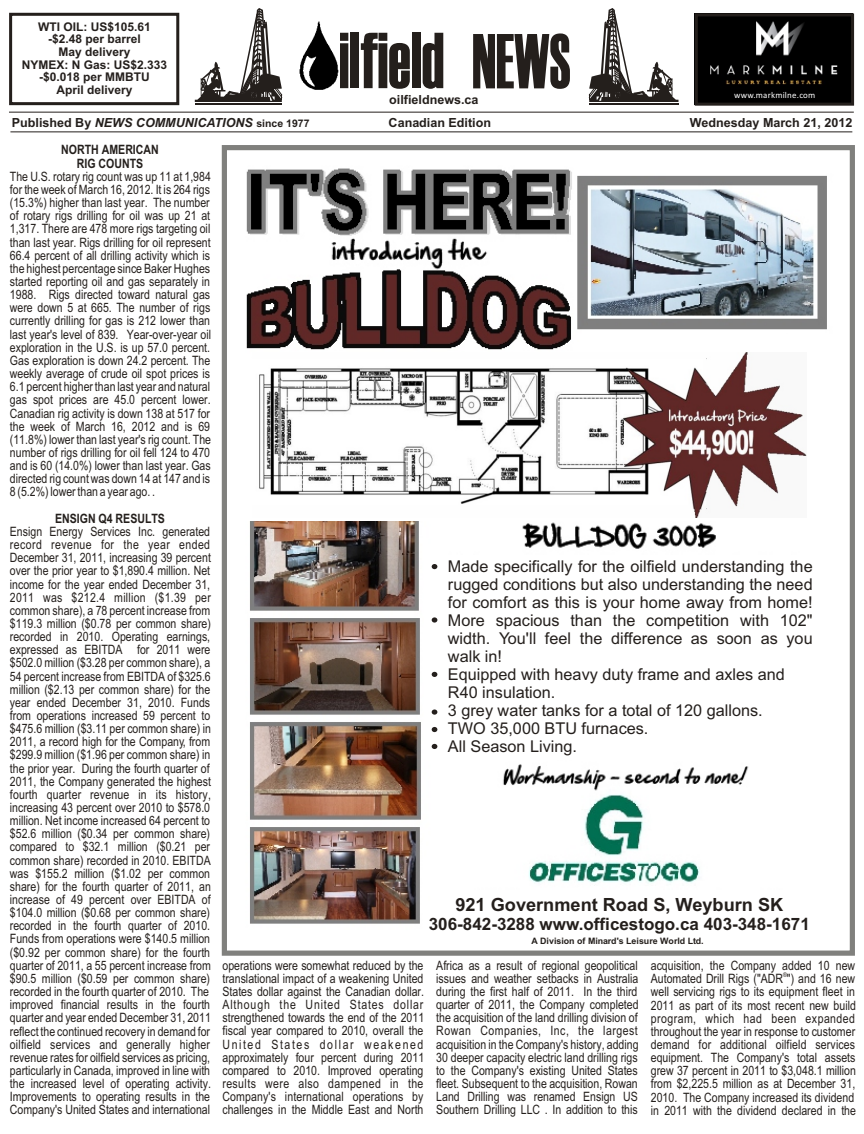
<style>
.page{position:relative;width:864px;height:1134px;background:#fff}
.page>*{position:absolute;margin:0;border:0;box-sizing:border-box;transform-origin:0 0}
.t1{font:79.2px "Haettenschweiler";color:#241f1c;scale:.8 1}
.t2{font:700 18.15px "Arial";color:#241f1c}
.t3{font:700 17.1px "Arial";color:#241f1c}
.t4{font:16.2px/18.1px "Arial";color:#241f1c}
.t5{font:12.9px/13.2px "Arial Narrow";color:#241f1c;text-align:justify}
.t6{font:700 12.9px/13.2px "Arial Narrow";color:#241f1c;text-align:center}
.t7{font:700 12.6px "Arial";color:#241f1c}
.t8{font:italic 700 12.6px "Arial";color:#241f1c}
.t9{font:700 12px/12.8px "Arial";color:#241f1c;text-align:center}
.t10{font:9px "Calibri";letter-spacing:.02em;color:#fff}
.t11{font:700 8.85px "Arial";color:#241f1c}
.t12{font:6.45px "Arial Narrow";color:#241f1c}
.s1{font-style:normal}
.s2{font-style:normal;font-size:10.5px}
.s3{font-size:77.7px}
</style>
<div class="page">
<div style="left:9px;top:13px;width:170px;height:92px;border:3px solid #241f1c"></div>
<hr style="left:9px;top:112px;width:845px;height:1px;background:#241f1c">
<svg style="left:195px;top:8px;width:88px;height:94px"></svg>
<hr style="left:195px;top:103px;width:87px;height:2px;background:#241f1c">
<svg style="left:588px;top:8px;width:91px;height:94px"></svg>
<hr style="left:589px;top:103px;width:89px;height:2px;background:#241f1c">
<img style="left:299px;top:21px;width:40px;height:69px">
<div style="left:699px;top:17px;width:151px;height:85px;background:#000"></div>
<img style="left:704px;top:17px;width:142px;height:72px">
<div style="left:695px;top:13px;width:159px;height:93px;border:3px solid #241f1c"></div>
<hr style="left:10px;top:132px;width:842px;height:1px;background:#241f1c">
<div style="left:222px;top:145px;width:633px;height:811px;background:#fff;border:5px solid #80807d"></div>
<img style="left:246px;top:168px;width:581px;height:756px">
<div style="left:424px;top:555px;width:401px;height:205px;background:#fff"></div>
<div style="left:434px;top:890px;width:402px;height:44px;background:#fff"></div>
<svg style="left:432px;top:564px;width:5px;height:5px"></svg>
<svg style="left:432px;top:617px;width:5px;height:6px"></svg>
<svg style="left:432px;top:672px;width:5px;height:5px"></svg>
<svg style="left:432px;top:709px;width:5px;height:6px"></svg>
<svg style="left:432px;top:727px;width:5px;height:5px"></svg>
<svg style="left:432px;top:744px;width:5px;height:5px"></svg>
<div style="left:240px;top:354px;width:608px;height:166px;background:#fff"></div>
<div style="left:766px;top:334px;width:52px;height:38px;background:#fff"></div>
<div style="left:717px;top:521px;width:32px;height:15px;background:#fff"></div>
<img style="left:251px;top:352px;width:555px;height:165px">
<p class="t9" style="left:22px;top:21px;width:147px">WTI OIL: US$105.61 -$2.48 per barrel<br>May delivery<br>NYMEX: N Gas: US$2.333 -$0.018 per MMBTU<br>April delivery</p>
<p class="t8" style="left:12px;top:118px;width:299px"><span class="s1">Published By</span> NEWS COMMUNICATIONS <span class="s2">since 1977</span></p>
<p class="t7" style="left:389px;top:118px;width:104px">Canadian Edition</p>
<p class="t7" style="left:690px;top:118px;width:164px">Wednesday March 21, 2012</p>
<p class="t6" style="left:61px;top:145px;width:99px">NORTH AMERICAN<br>RIG COUNTS</p>
<p class="t5" style="left:10px;top:171px;width:203px">The U.S. rotary rig count was up 11 at 1,984 for the week of March 16, 2012. It is 264 rigs (15.3%) higher than last year. The number of rotary rigs drilling for oil was up 21 at 1,317. There are 478 more rigs targeting oil than last year. Rigs drilling for oil represent 66.4 percent of all drilling activity which is the highest percentage since Baker Hughes started reporting oil and gas separately in 1988. Rigs directed toward natural gas were down 5 at 665. The number of rigs currently drilling for gas is 212 lower than last year's level of 839. Year-over-year oil exploration in the U.S. is up 57.0 percent.<br>Gas exploration is down 24.2 percent. The weekly average of crude oil spot prices is 6.1 percent higher than last year and natural gas spot prices are 45.0 percent lower.<br>Canadian rig activity is down 138 at 517 for the week of March 16, 2012 and is 69 (11.8%) lower than last year's rig count. The number of rigs drilling for oil fell 124 to 470 and is 60 (14.0%) lower than last year. Gas directed rig count was down 14 at 147 and is 8 (5.2%) lower than a year ago. .</p>
<p class="t6" style="left:55px;top:513px;width:111px">ENSIGN Q4 RESULTS</p>
<p class="t5" style="left:10px;top:526px;width:203px;text-align:left">Ensign Energy Services Inc. generated record revenue for the year ended December 31, 2011, increasing 39 percent over the prior year to $1,890.4 million. Net income for the year ended December 31, 2011 was $212.4 million ($1.39 per common share), a 78 percent increase from $119.3 million ($0.78 per common share) recorded in 2010. Operating earnings, expressed as EBITDA for 2011 were $502.0 million ($3.28 per common share), a 54 percent increase from EBITDA of $325.6 million ($2.13 per common share) for the year ended December 31, 2010. Funds from operations increased 59 percent to $475.6 million ($3.11 per common share) in 2011, a record high for the Company, from $299.9 million ($1.96 per common share) in the prior year. During the fourth quarter of 2011, the Company generated the highest fourth quarter revenue in its history, increasing 43 percent over 2010 to $578.0 million. Net income increased 64 percent to $52.6 million ($0.34 per common share) compared to $32.1 million ($0.21 per common share) recorded in 2010. EBITDA was $155.2 million ($1.02 per common share) for the fourth quarter of 2011, an increase of 49 percent over EBITDA of $104.0 million ($0.68 per common share) recorded in the fourth quarter of 2010.<br>Funds from operations were $140.5 million ($0.92 per common share) for the fourth quarter of 2011, a 55 percent increase from $90.5 million ($0.59 per common share) recorded in the fourth quarter of 2010. The improved financial results in the fourth quarter and year ended December 31, 2011 reflect the continued recovery in demand for oilfield services and generally higher revenue rates for oilfield services as pricing, particularly in Canada, improved in line with the increased level of operating activity.<br>Improvements to operating results in the Company's United States and international</p>
<h1 class="t1" style="left:339px;top:33px;width:292px">ilfield <span class="s3">NEWS</span></h1>
<p class="t7" style="left:389px;top:95px;width:91px">oilfieldnews.ca</p>
<p class="t10" style="left:734px;top:92px;width:83px">www.markmilne.com</p>
<p class="t4" style="left:448px;top:558px;width:366px;text-align:justify">Made specifically for the oilfield understanding the rugged conditions but also understanding the need for comfort as this is your home away from home!<br>More spacious than the competition with 102" width. You'll feel the difference as soon as you</p>
<p class="t4" style="left:448px;top:648px;width:338px">walk in!<br>Equipped with heavy duty frame and axles and<br>R40 insulation.<br>3 grey water tanks for a total of 120 gallons.<br>TWO 35,000 BTU furnaces.<br>All Season Living.</p>
<h2 class="t2" style="left:455px;top:897px;width:329px">921 Government Road S, Weyburn SK</h2>
<h3 class="t3" style="left:429px;top:918px;width:382px">306-842-3288 www.officestogo.ca 403-348-1671</h3>
<p class="t11" style="left:531px;top:938px;width:174px">A Division of Minard's Leisure World Ltd.</p>
<p class="t5" style="left:222px;top:960px;width:203px">operations were somewhat reduced by the translational impact of a weakening United States dollar against the Canadian dollar.<br>Although the United States dollar strengthened towards the end of the 2011 fiscal year compared to 2010, overall the United States dollar weakened approximately four percent during 2011 compared to 2010. Improved operating results were also dampened in the Company's international operations by challenges in the Middle East and North</p>
<p class="t5" style="left:436px;top:960px;width:204px">Africa as a result of regional geopolitical issues and weather setbacks in Australia during the first half of 2011. In the third quarter of 2011, the Company completed the acquisition of the land drilling division of Rowan Companies, Inc, the largest acquisition in the Company's history, adding 30 deeper capacity electric land drilling rigs to the Company's existing United States fleet. Subsequent to the acquisition, Rowan Land Drilling was renamed Ensign US Southern Drilling LLC . In addition to this</p>
<p class="t5" style="left:651px;top:960px;width:206px">acquisition, the Company added 10 new</p>
<p class="t12" style="left:783px;top:972px;width:5px">®</p>
<p class="t5" style="left:651px;top:973px;width:207px;text-align:left">Automated Drill Rigs ("ADR ") and 16 new well servicing rigs to its equipment fleet in 2011 as part of its most recent new build program, which had been expanded throughout the year in response to customer demand for additional oilfield services equipment. The Company's total assets grew 37 percent in 2011 to $3,048.1 million from $2,225.5 million as at December 31, 2010. The Company increased its dividend in 2011 with the dividend declared in the</p>
</div>
